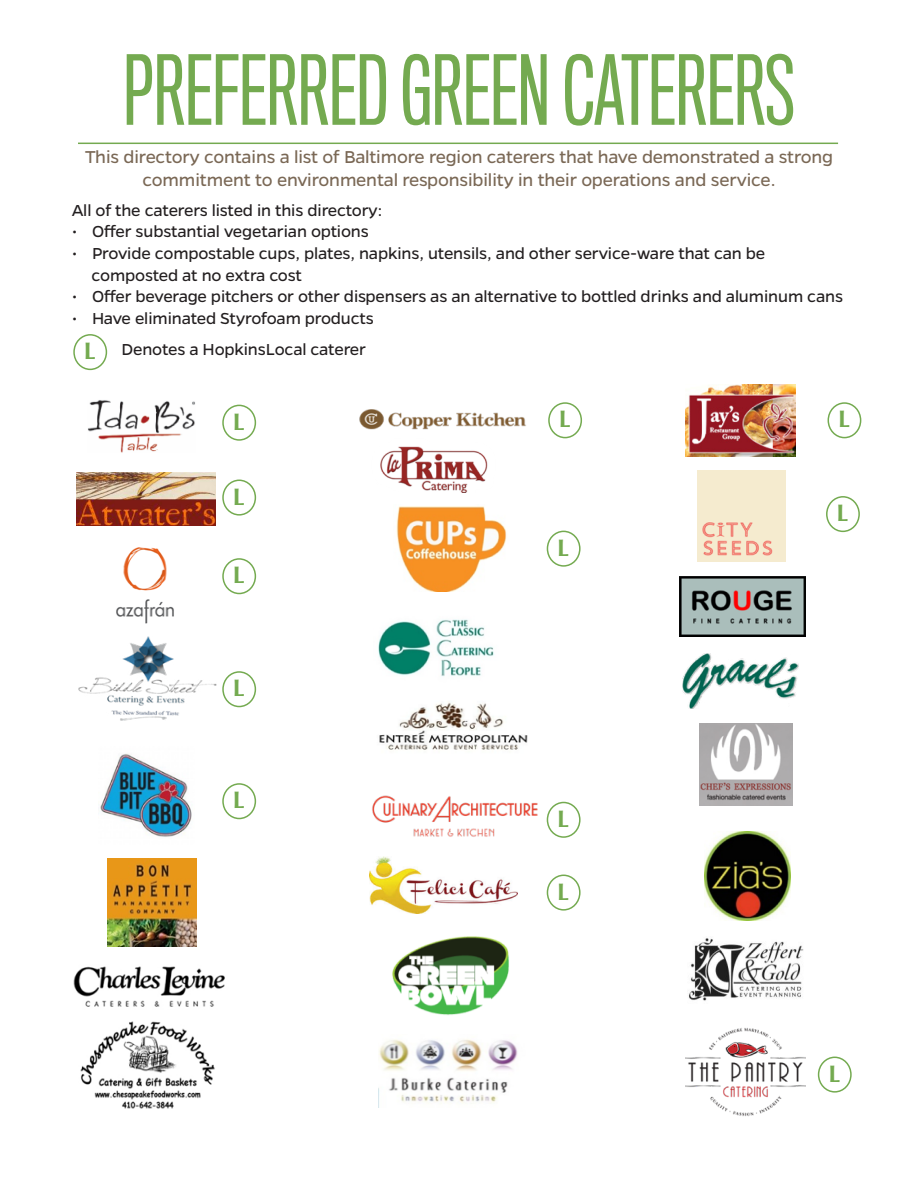
<style>
.page{position:relative;width:918px;height:1188px;background:#fff}
.page>*{position:absolute;margin:0;border:0;box-sizing:border-box;transform-origin:0 0}
.t1{font:88.5px "Titling Gothic FB Comp";color:#74aa50}
.t2{font:700 24px "Optima";color:#74aa50}
.t3{font:19.5px "Gentona";letter-spacing:-.01em;color:#7a6855}
.t4{font:18px "Gentona";letter-spacing:-.01em;color:#231f20}
</style>
<div class="page">
<hr style="left:78px;top:143px;width:760px;height:1px;background:#74aa50">
<img style="left:88px;top:400px;width:107px;height:53px">
<img style="left:76px;top:472px;width:139px;height:53px">
<img style="left:116px;top:547px;width:58px;height:77px">
<img style="left:78px;top:636px;width:139px;height:85px">
<img style="left:100px;top:753px;width:92px;height:84px">
<img style="left:107px;top:858px;width:90px;height:88px">
<img style="left:73px;top:966px;width:152px;height:41px">
<img style="left:80px;top:1021px;width:135px;height:88px">
<img style="left:685px;top:384px;width:110px;height:73px">
<img style="left:380px;top:446px;width:108px;height:47px">
<img style="left:680px;top:576px;width:126px;height:60px">
<img style="left:392px;top:936px;width:117px;height:79px">
<img style="left:359px;top:409px;width:167px;height:21px">
<img style="left:699px;top:724px;width:93px;height:82px">
<img style="left:704px;top:832px;width:86px;height:89px">
<img style="left:689px;top:938px;width:115px;height:63px">
<img style="left:698px;top:471px;width:87px;height:90px">
<img style="left:396px;top:506px;width:111px;height:86px">
<img style="left:378px;top:619px;width:116px;height:58px">
<img style="left:379px;top:702px;width:149px;height:48px">
<img style="left:372px;top:795px;width:200px;height:43px">
<img style="left:369px;top:856px;width:148px;height:58px">
<img style="left:683px;top:653px;width:116px;height:56px">
<img style="left:378px;top:1039px;width:140px;height:68px">
<img style="left:685px;top:1028px;width:121px;height:89px">
<div style="left:222px;top:405px;width:34px;height:36px;border:2px solid #74aa50;border-radius:50%"></div>
<div style="left:222px;top:480px;width:34px;height:36px;border:2px solid #74aa50;border-radius:50%"></div>
<div style="left:222px;top:671px;width:34px;height:36px;border:2px solid #74aa50;border-radius:50%"></div>
<div style="left:222px;top:783px;width:34px;height:36px;border:2px solid #74aa50;border-radius:50%"></div>
<div style="left:73px;top:334px;width:34px;height:36px;border:2px solid #74aa50;border-radius:50%"></div>
<div style="left:826px;top:496px;width:34px;height:36px;border:2px solid #74aa50;border-radius:50%"></div>
<div style="left:548px;top:402px;width:34px;height:36px;border:2px solid #74aa50;border-radius:50%"></div>
<div style="left:547px;top:802px;width:34px;height:36px;border:2px solid #74aa50;border-radius:50%"></div>
<div style="left:547px;top:531px;width:34px;height:36px;border:2px solid #74aa50;border-radius:50%"></div>
<div style="left:547px;top:875px;width:34px;height:36px;border:2px solid #74aa50;border-radius:50%"></div>
<div style="left:828px;top:402px;width:33px;height:36px;border:2px solid #74aa50;border-radius:50%"></div>
<div style="left:818px;top:1057px;width:34px;height:36px;border:2px solid #74aa50;border-radius:50%"></div>
<div style="left:222px;top:558px;width:34px;height:36px;border:2px solid #74aa50;border-radius:50%"></div>
<p class="t1" style="left:123px;top:40px;width:673px">PREFERRED GREEN CATERERS</p>
<p class="t3" style="left:85px;top:146px;width:749px">This directory contains a list of Baltimore region caterers that have demonstrated a strong</p>
<p class="t3" style="left:142px;top:169px;width:635px">commitment to environmental responsibility in their operations and service.</p>
<p class="t4" style="left:72px;top:200px;width:312px">All of the caterers listed in this directory:</p>
<p class="t4" style="left:72px;top:222px;width:299px">• Offer substantial vegetarian options</p>
<p class="t4" style="left:72px;top:243px;width:695px">• Provide compostable cups, plates, napkins, utensils, and other service-ware that can be</p>
<p class="t4" style="left:92px;top:265px;width:212px">composted at no extra cost</p>
<p class="t4" style="left:72px;top:287px;width:773px">• Offer beverage pitchers or other dispensers as an alternative to bottled drinks and aluminum cans</p>
<p class="t4" style="left:72px;top:308px;width:304px">• Have eliminated Styrofoam products</p>
<p class="t2" style="left:84px;top:337px;width:13px">L</p>
<p class="t4" style="left:122px;top:340px;width:246px">Denotes a HopkinsLocal caterer</p>
<p class="t2" style="left:233px;top:408px;width:13px">L</p>
<p class="t2" style="left:233px;top:483px;width:13px">L</p>
<p class="t2" style="left:233px;top:561px;width:13px">L</p>
<p class="t2" style="left:233px;top:674px;width:13px">L</p>
<p class="t2" style="left:233px;top:786px;width:13px">L</p>
<p class="t2" style="left:559px;top:405px;width:13px">L</p>
<p class="t2" style="left:557px;top:534px;width:13px">L</p>
<p class="t2" style="left:557px;top:805px;width:13px">L</p>
<p class="t2" style="left:557px;top:878px;width:13px">L</p>
<p class="t2" style="left:838px;top:405px;width:13px">L</p>
<p class="t2" style="left:837px;top:499px;width:13px">L</p>
<p class="t2" style="left:828px;top:1060px;width:13px">L</p>
</div>
